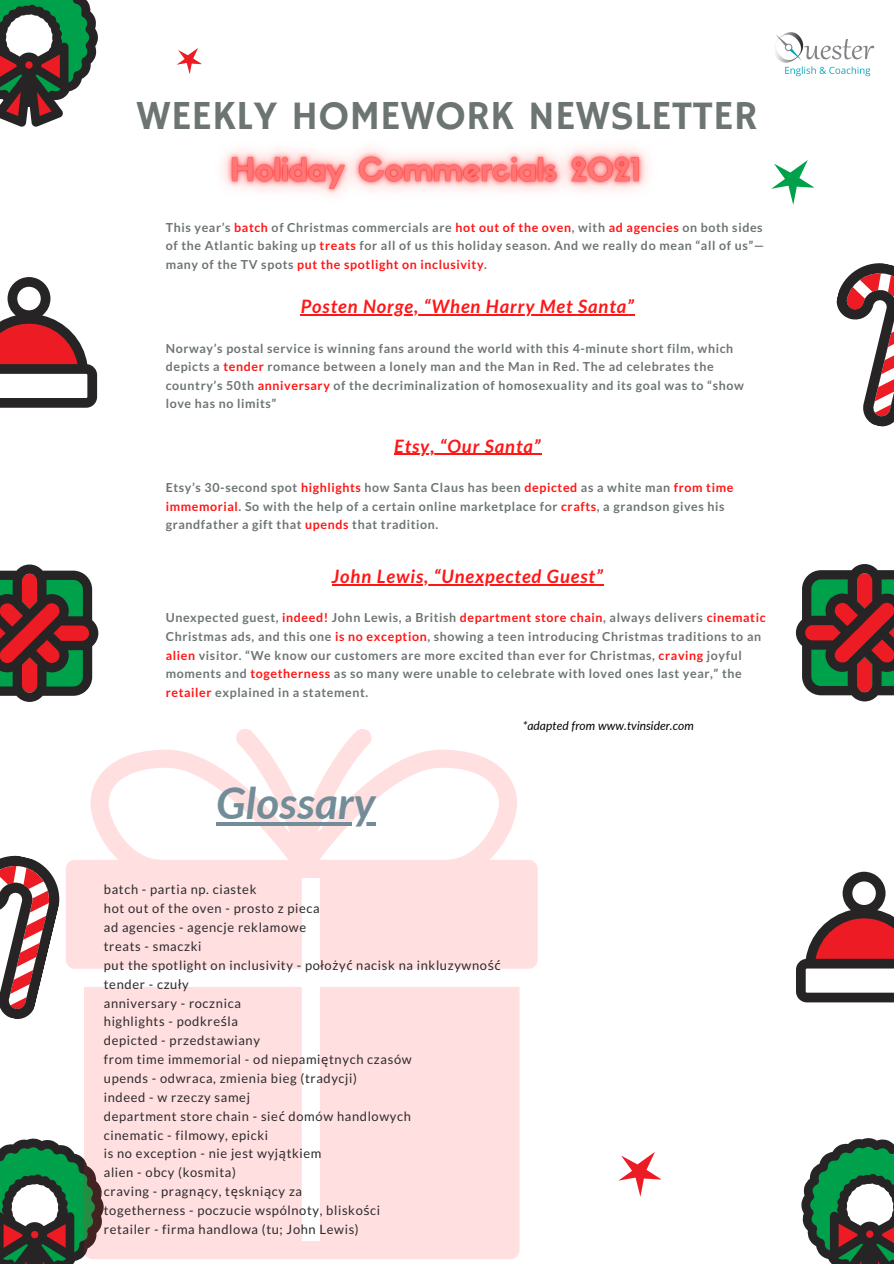
<style>
.page{position:relative;width:894px;height:1264px;background:#fff}
.page>*{position:absolute;margin:0;border:0;box-sizing:border-box;transform-origin:0 0}
.t1{font:italic 700 44.1px "Lato";color:#728d98}
.t2{font:41.1px "Hammersmith One";color:#6d7573}
.t3{font:italic 700 18.45px "Lato";letter-spacing:.05em;color:#ff1616}
.t4{font:12.9px "Lato";letter-spacing:.05em;color:#2b2a2d}
.t5{font:700 12.45px/18.6px "Lato";letter-spacing:.05em;color:#6d7573}
.t6{font:italic 12px "Lato";color:#000}
.s1{color:#ff1616}
.s2{font-family:"Noto Sans"}
</style>
<div class="page">
<svg style="left:0;top:564px;width:98px;height:138px;background:#6b5347"></svg>
<svg style="left:0;top:0;width:98px;height:127px"></svg>
<svg style="left:0;top:277px;width:97px;height:131px"></svg>
<svg style="left:0;top:1138px;width:104px;height:125px"></svg>
<svg style="left:795px;top:564px;width:98px;height:137px;background:#6c5449"></svg>
<svg style="left:796px;top:872px;width:97px;height:130px"></svg>
<svg style="left:836px;top:263px;width:57px;height:164px"></svg>
<svg style="left:801px;top:1138px;width:92px;height:125px"></svg>
<svg style="left:771px;top:160px;width:43px;height:45px"></svg>
<svg style="left:618px;top:1152px;width:43px;height:45px"></svg>
<svg style="left:177px;top:48px;width:25px;height:26px"></svg>
<svg style="left:0;top:855px;width:60px;height:164px"></svg>
<img style="left:775px;top:32px;width:100px;height:45px">
<svg style="left:66px;top:729px;width:471px;height:239px;fill:#ffdfdf"></svg>
<svg style="left:84px;top:987px;width:435px;height:271px;background:#fadedd"></svg>
<hr style="left:301px;top:314px;width:333px;height:1px;background:#ff1616">
<hr style="left:394px;top:454px;width:147px;height:1px;background:#ff1616">
<hr style="left:332px;top:584px;width:271px;height:1px;background:#ff1616">
<img style="left:222px;top:148px;width:426px;height:47px">
<hr style="left:216px;top:822px;width:159px;height:4px;background:#728d98">
<p class="t2" style="left:137px;top:92px;width:622px">WEEKLY HOMEWORK NEWSLETTER</p>
<p class="t5" style="left:166px;top:217px;width:600px">This year’s <span class="s1">batch</span> of Christmas commercials are <span class="s1">hot out of the oven</span>, with <span class="s1">ad agencies</span> on both sides of the Atlantic baking up <span class="s1">treats</span> for all of us this holiday season. And we really do mean “all of us”— many of the TV spots <span class="s1">put the spotlight on inclusivity</span>.</p>
<p class="t3" style="left:301px;top:295px;width:334px">Posten Norge, “When Harry Met Santa”</p>
<p class="t5" style="left:166px;top:338px;width:579px">Norway’s postal service is winning fans around the world with this 4-minute short film, which depicts a <span class="s1">tender</span> romance between a lonely man and the Man in Red. The ad celebrates the country’s 50th <span class="s1">anniversary</span> of the decriminalization of homosexuality and its goal was to “show love has no limits”</p>
<p class="t3" style="left:394px;top:434px;width:148px">Etsy, “Our Santa”</p>
<p class="t5" style="left:166px;top:478px;width:569px">Etsy’s 30-second spot <span class="s1">highlights</span> how Santa Claus has been <span class="s1">depicted</span> as a white man <span class="s1">from time immemorial</span>. So with the help of a certain online marketplace for <span class="s1">crafts</span>, a grandson gives his grandfather a gift that <span class="s1">upends</span> that tradition.</p>
<p class="t3" style="left:332px;top:565px;width:272px">John Lewis, “Unexpected Guest”</p>
<p class="t5" style="left:166px;top:608px;width:601px">Unexpected guest, <span class="s1">indeed!</span> John Lewis, a British <span class="s1">department store chain</span>, always delivers <span class="s1">cinematic </span>Christmas ads, and this one <span class="s1">is no exception</span>, showing a teen introducing Christmas traditions to an <span class="s1">alien</span> visitor. “We know our customers are more excited than ever for Christmas, <span class="s1">craving</span> joyful moments and <span class="s1">togetherness</span> as so many were unable to celebrate with loved ones last year,” the <span class="s1">retailer</span> explained in a statement.</p>
<p class="t1" style="left:216px;top:775px;width:161px">Glossary</p>
<p class="t4" style="left:104px;top:881px;width:154px">batch - partia np. ciastek</p>
<p class="t4" style="left:104px;top:900px;width:217px">hot out of the oven - prosto z pieca</p>
<p class="t4" style="left:104px;top:919px;width:204px">ad agencies - agencje reklamowe</p>
<p class="t4" style="left:104px;top:938px;width:99px">treats - smaczki</p>
<p class="t4" style="left:104px;top:957px;width:398px">put the spotlight on inclusivity - po<span class="s2">ł</span>o<span class="s2">ż</span>y<span class="s2">ć</span> nacisk na inkluzywno<span class="s2">ść</span></p>
<p class="t4" style="left:104px;top:975px;width:86px">tender - czu<span class="s2">ł</span>y</p>
<p class="t4" style="left:104px;top:994px;width:138px">anniversary - rocznica</p>
<p class="t4" style="left:104px;top:1013px;width:136px">highlights - podkre<span class="s2">ś</span>la</p>
<p class="t4" style="left:104px;top:1032px;width:158px">depicted - przedstawiany</p>
<p class="t4" style="left:104px;top:1051px;width:309px">from time immemorial - od niepami<span class="s2">ę</span>tnych czasów</p>
<p class="t4" style="left:104px;top:1070px;width:254px">upends - odwraca, zmienia bieg (tradycji)</p>
<p class="t4" style="left:104px;top:1089px;width:148px">indeed - w rzeczy samej</p>
<p class="t4" style="left:104px;top:1107px;width:308px">department store chain - sie<span class="s2">ć</span> domów handlowych</p>
<p class="t4" style="left:104px;top:1126px;width:166px">cinematic - filmowy, epicki</p>
<p class="t4" style="left:104px;top:1145px;width:219px">is no exception - nie jest wyj<span class="s2">ą</span>tkiem</p>
<p class="t4" style="left:104px;top:1164px;width:133px">alien - obcy (kosmita)</p>
<p class="t4" style="left:104px;top:1183px;width:200px">craving - pragn<span class="s2">ą</span>cy, t<span class="s2">ę</span>skni<span class="s2">ą</span>cy za</p>
<p class="t4" style="left:104px;top:1202px;width:278px">togetherness - poczucie wspólnoty, blisko<span class="s2">ś</span>ci</p>
<p class="t4" style="left:104px;top:1221px;width:256px">retailer - firma handlowa (tu; John Lewis)</p>
<p class="t6" style="left:522px;top:718px;width:173px">*adapted from www.tvinsider.com</p>
</div>
